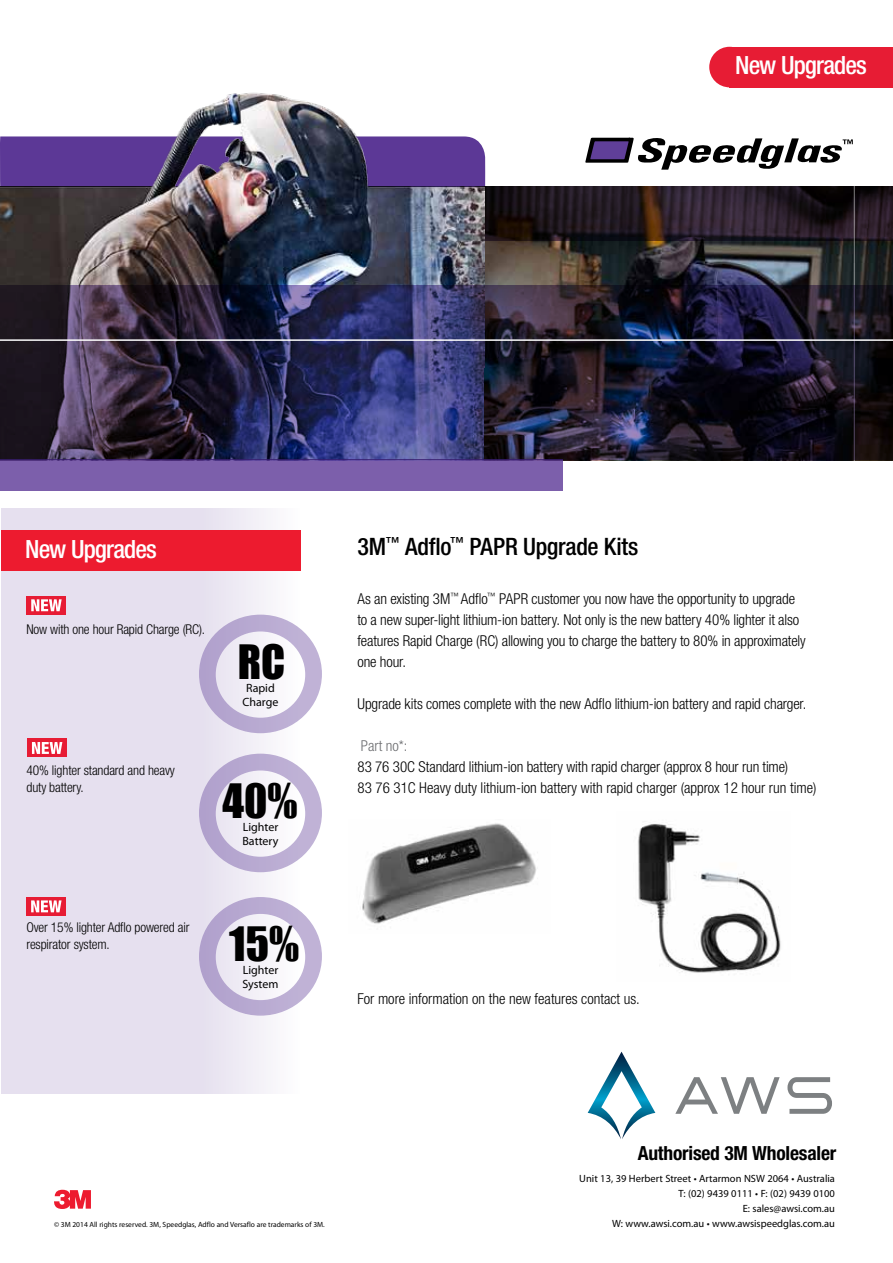
<style>
.page{position:relative;width:893px;height:1263px;background:#fff}
.page>*{position:absolute;margin:0;border:0;box-sizing:border-box;transform-origin:0 0}
.t1{font:43.5px "Impact";color:#000}
.t2{font:500 condensed 25.2px "Helvetica Neue LT Std";letter-spacing:-.035em;color:#fff}
.t3{font:500 condensed 24px "Helvetica Neue LT Std";letter-spacing:-.01em;color:#000}
.t4{font:700 condensed 19.5px "Helvetica Neue LT Std";letter-spacing:-.01em;color:#000}
.t5{font:300 condensed 15px/21px "Helvetica Neue LT Std";letter-spacing:-.01em;color:#000}
.t6{font:300 condensed 15px "Helvetica Neue LT Std";color:#6d6e71}
.t7{font:300 condensed 13.5px/16.5px "Helvetica Neue LT Std";letter-spacing:-.01em;color:#000}
.t8{font:12px/14.4px "Myriad Pro";color:#000}
.t9{font:10.5px/15px "Myriad Pro";color:#000;text-align:right}
.t10{font:7.5px "Myriad Pro";color:#000}
</style>
<div class="page">
<svg style="left:585px;top:137px;width:268px;height:33px"></svg>
<img style="left:484px;top:241px;width:409px;height:219px">
<svg style="left:484px;top:187px;width:409px;height:54px"></svg>
<img style="left:0;top:92px;width:484px;height:193px">
<hr style="left:854px;top:186px;width:1px;height:579px;background:#fff">
<div style="left:729px;top:47px;width:164px;height:40px;background:#e71c34"></div>
<div style="left:709px;top:47px;width:41px;height:40px;background:#e71c34;border-radius:50%"></div>
<div style="left:0;top:459px;width:563px;height:31px;background:#7c5fab"></div>
<img style="left:0;top:285px;width:893px;height:174px">
<hr style="left:0;top:340px;width:893px;height:1px;background:#fff">
<div style="left:1px;top:508px;width:300px;height:585px;background:linear-gradient(to right,#e1d9eb,#f3eef5)"></div>
<div style="left:26px;top:897px;width:40px;height:19px;background:#e71c34"></div>
<svg style="left:31px;top:900px;width:31px;height:12px"></svg>
<div style="left:27px;top:739px;width:40px;height:18px;background:#e71c34"></div>
<svg style="left:32px;top:742px;width:30px;height:12px"></svg>
<div style="left:27px;top:596px;width:39px;height:19px;background:#e71c34"></div>
<svg style="left:31px;top:599px;width:31px;height:12px"></svg>
<div style="left:1px;top:531px;width:300px;height:40px;background:#ed1b2f"></div>
<svg style="left:198px;top:614px;width:124px;height:120px"></svg>
<svg style="left:198px;top:753px;width:124px;height:120px"></svg>
<svg style="left:198px;top:896px;width:124px;height:120px"></svg>
<img style="left:362px;top:823px;width:174px;height:101px">
<svg style="left:54px;top:1190px;width:37px;height:19px"></svg>
<svg style="left:588px;top:1052px;width:67px;height:87px"></svg>
<svg style="left:675px;top:1077px;width:157px;height:37px"></svg>
<img style="left:638px;top:821px;width:143px;height:152px">
<h2 class="t2" style="left:735px;top:50px;width:133px">New Upgrades</h2>
<h2 class="t2" style="left:25px;top:534px;width:133px">New Upgrades</h2>
<h3 class="t3" style="left:357px;top:532px;width:283px">3M<sup>™</sup> Adflo<sup>™</sup> PAPR Upgrade Kits</h3>
<p class="t5" style="left:357px;top:588px;width:450px">As an existing 3M<sup>™</sup> Adflo<sup>™</sup> PAPR customer you now have the opportunity to upgrade to a new super-light lithium-ion battery. Not only is the new battery 40% lighter it also features Rapid Charge (RC) allowing you to charge the battery to 80% in approximately one hour.</p>
<p class="t5" style="left:357px;top:693px;width:450px">Upgrade kits comes complete with the new Adflo lithium-ion battery and rapid charger.</p>
<p class="t6" style="left:361px;top:737px;width:48px">Part no*:</p>
<p class="t5" style="left:357px;top:756px;width:460px">83 76 30C Standard lithium-ion battery with rapid charger (approx 8 hour run time)<br>83 76 31C Heavy duty lithium-ion battery with rapid charger (approx 12 hour run time)</p>
<p class="t7" style="left:27px;top:620px;width:180px">Now with one hour Rapid Charge (RC).</p>
<h1 class="t1" style="left:238px;top:628px;width:49px">RC</h1>
<p class="t8" style="left:242px;top:680px;width:37px">Rapid<br>Charge</p>
<p class="t7" style="left:27px;top:762px;width:150px">40% lighter standard and heavy duty battery.</p>
<h1 class="t1" style="left:222px;top:767px;width:77px">40%</h1>
<p class="t7" style="left:26px;top:919px;width:165px">Over 15% lighter Adflo powered air respirator system.</p>
<p class="t8" style="left:242px;top:819px;width:37px">Lighter<br>Battery</p>
<h1 class="t1" style="left:229px;top:910px;width:72px">15%</h1>
<p class="t8" style="left:242px;top:962px;width:38px">Lighter<br>System</p>
<p class="t5" style="left:357px;top:987px;width:284px">For more information on the new features contact us.</p>
<p class="t10" style="left:54px;top:1220px;width:272px">© 3M 2014 All rights reserved. 3M, Speedglas, Adflo and Versaflo are trademarks of 3M.</p>
<h3 class="t4" style="left:638px;top:1141px;width:200px">Authorised 3M Wholesaler</h3>
<p class="t9" style="left:579px;top:1171px;width:257px">Unit 13, 39 Herbert Street • Artarmon NSW 2064 • Australia T: (02) 9439 0111 • F: (02) 9439 0100<br>E: sales@awsi.com.au<br>W: www.awsi.com.au • www.awsispeedglas.com.au</p>
</div>
